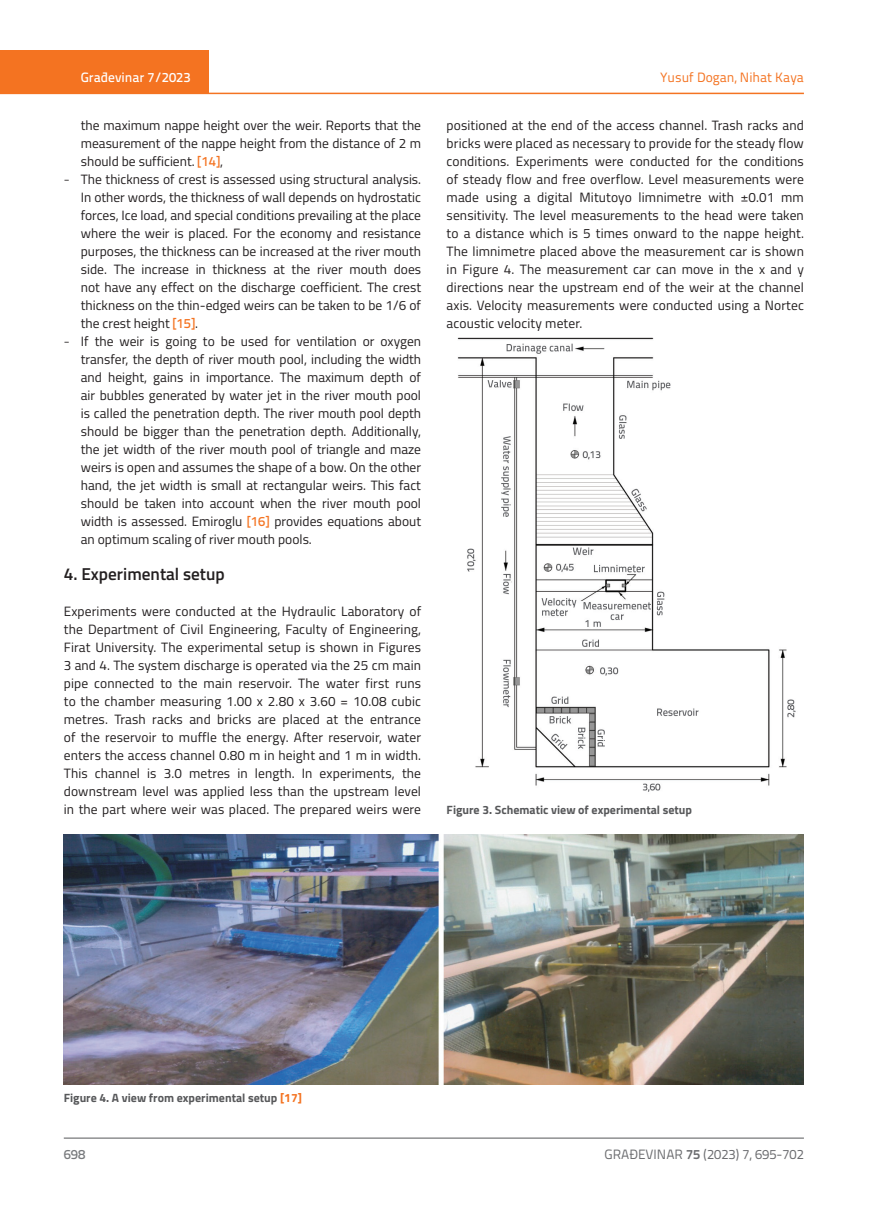
<style>
.page{position:relative;width:872px;height:1212px;background:#fff}
.page>*{position:absolute;margin:0;border:0;box-sizing:border-box;transform-origin:0 0}
.t1{font:600 17.25px "Titillium";color:#231f20}
.t2{font:13.5px/18px "Titillium";color:#231f20;text-align:justify}
.t3{font:13.5px "Titillium Text 22 L";color:#6c6d70}
.t4{font:13.5px "Titillium Text 22 L";color:#f47321}
.t5{font:500 13.5px "Titillium Text 22 L";color:#fff}
.t6{font:500 13.5px "Titillium Text 22 L";color:#787a7d}
.t7{font:700 12px "Titillium";color:#57585a}
.s1{font-family:"Titillium Text 22 L";font-weight:500;color:#f47321}
.s2{font-family:"Titillium Text 22 L";font-weight:300}
.s3{color:#f47321}
.s4{font-weight:700}
</style>
<div class="page">
<div style="left:0;top:50px;width:208px;height:44px;background:#f47321"></div>
<hr style="left:0;top:93px;width:804px;height:1px;background:#f47321">
<hr style="left:64px;top:1138px;width:740px;height:1px;background:#57585a">
<img style="left:457px;top:338px;width:339px;height:454px">
<img style="left:64px;top:834px;width:740px;height:250px">
<p class="t5" style="left:81px;top:67px;width:111px">Građevinar 7/2023</p>
<p class="t2" style="left:81px;top:115px;width:342px">the maximum nappe height over the weir. Reports that the measurement of the nappe height from the distance of 2 m should be sufficient. <span class="s1">[14]</span>,</p>
<p class="t2" style="left:81px;top:169px;width:342px;text-indent:-17px"><span class="s2">-</span> The thickness of crest is assessed using structural analysis.<br>In other words, the thickness of wall depends on hydrostatic forces, Ice load, and special conditions prevailing at the place where the weir is placed. For the economy and resistance purposes, the thickness can be increased at the river mouth side. The increase in thickness at the river mouth does not have any effect on the discharge coefficient. The crest thickness on the thin-edged weirs can be taken to be 1/6 of the crest height <span class="s1">[15]</span>.</p>
<p class="t2" style="left:81px;top:331px;width:342px;text-indent:-17px"><span class="s2">-</span> If the weir is going to be used for ventilation or oxygen transfer, the depth of river mouth pool, including the width and height, gains in importance. The maximum depth of air bubbles generated by water jet in the river mouth pool is called the penetration depth. The river mouth pool depth should be bigger than the penetration depth. Additionally, the jet width of the river mouth pool of triangle and maze weirs is open and assumes the shape of a bow. On the other hand, the jet width is small at rectangular weirs. This fact should be taken into account when the river mouth pool width is assessed. Emiroglu <span class="s1">[16]</span> provides equations about an optimum scaling of river mouth pools.</p>
<p class="t1" style="left:64px;top:561px;width:162px">4. Experimental setup</p>
<p class="t2" style="left:64px;top:602px;width:359px">Experiments were conducted at the Hydraulic Laboratory of the Department of Civil Engineering, Faculty of Engineering, Firat University. The experimental setup is shown in Figures 3 and 4. The system discharge is operated via the 25 cm main pipe connected to the main reservoir. The water first runs to the chamber measuring 1.00 x 2.80 x 3.60 = 10.08 cubic metres. Trash racks and bricks are placed at the entrance of the reservoir to muffle the energy. After reservoir, water enters the access channel 0.80 m in height and 1 m in width.<br>This channel is 3.0 metres in length. In experiments, the downstream level was applied less than the upstream level in the part where weir was placed. The prepared weirs were</p>
<p class="t4" style="left:660px;top:68px;width:145px">Yusuf Dogan, Nihat Kaya</p>
<p class="t2" style="left:446px;top:115px;width:359px">positioned at the end of the access channel. Trash racks and bricks were placed as necessary to provide for the steady flow conditions. Experiments were conducted for the conditions of steady flow and free overflow. Level measurements were made using a digital Mitutoyo limnimetre with ±0.01 mm sensitivity. The level measurements to the head were taken to a distance which is 5 times onward to the nappe height.<br>The limnimetre placed above the measurement car is shown in Figure 4. The measurement car can move in the x and y directions near the upstream end of the weir at the channel axis. Velocity measurements were conducted using a Nortec acoustic velocity meter.</p>
<p class="t7" style="left:446px;top:801px;width:247px">Figure 3. Schematic view of experimental setup</p>
<p class="t7" style="left:64px;top:1089px;width:240px">Figure 4. A view from experimental setup <span class="s3">[17]</span></p>
<p class="t6" style="left:64px;top:1144px;width:23px">698</p>
<p class="t3" style="left:604px;top:1144px;width:201px">GRAĐEVINAR <span class="s4">75</span> (2023) 7, 695-702</p>
</div>
